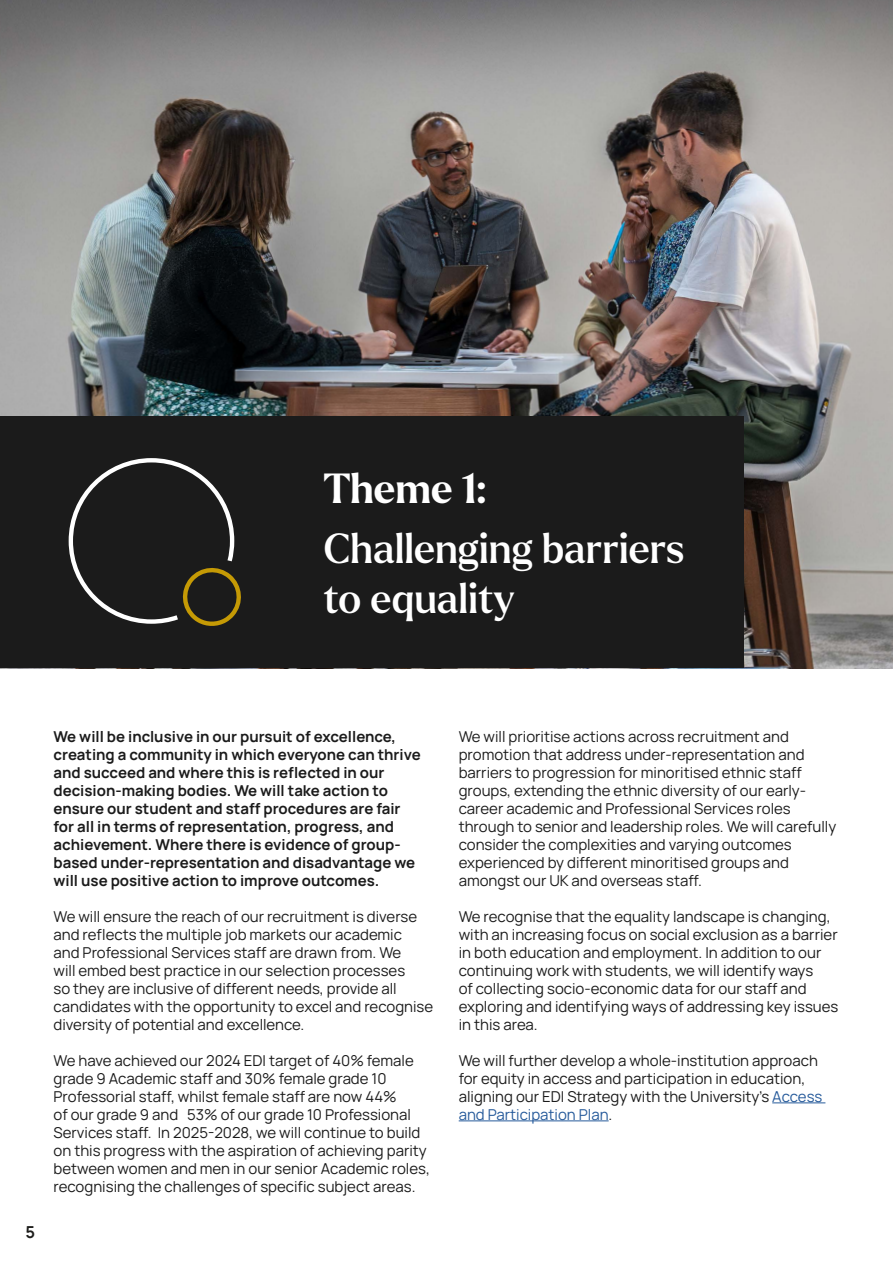
<style>
.page{position:relative;width:893px;height:1263px;background:#fff}
.page>*{position:absolute;margin:0;border:0;box-sizing:border-box;transform-origin:0 0}
.t1{font:500 40.95px/49.1px "Larken";color:#fff}
.t2{font:700 40.95px "Larken";color:#fff}
.t3{font:700 16.5px "Manrope";color:#1d1d1b}
.t4{font:15px/18px "Manrope";color:#1b1b1b}
.t5{font:700 15px/18px "Manrope";color:#1b1b1b}
.s1{color:#275b9b}
</style>
<div class="page">
<img style="left:0;top:0;width:893px;height:668px">
<div style="left:0;top:416px;width:744px;height:252px;background:#1b1b1b"></div>
<hr style="left:772px;top:1102px;width:53px;height:1px;background:#275b9b">
<hr style="left:459px;top:1120px;width:150px;height:1px;background:#275b9b">
<svg style="left:68px;top:458px;width:173px;height:168px"></svg>
<h1 class="t2" style="left:324px;top:462px;width:164px">Theme 1:</h1>
<h1 class="t1" style="left:324px;top:524px;width:362px">Challenging barriers to equality</h1>
<p class="t3" style="left:26px;top:1218px;width:11px">5</p>
<p class="t5" style="left:54px;top:726px;width:369px">We will be inclusive in our pursuit of excellence, creating a community in which everyone can thrive and succeed and where this is reflected in our decision-making bodies. We will take action to ensure our student and staff procedures are fair for all in terms of representation, progress, and achievement. Where there is evidence of group&shy;based under-representation and disadvantage we will use positive action to improve outcomes.</p>
<p class="t4" style="left:54px;top:907px;width:381px">We will ensure the reach of our recruitment is diverse and reflects the multiple job markets our academic<br>and Professional Services staff are drawn from. We<br>will embed best practice in our selection processes<br>so they are inclusive of different needs, provide all candidates with the opportunity to excel and recognise diversity of potential and excellence.</p>
<p class="t4" style="left:54px;top:1051px;width:378px">We have achieved our 2024 EDI target of 40% female grade 9 Academic staff and 30% female grade 10<br>Professorial staff, whilst female staff are now 44%<br>of our grade 9 and 53% of our grade 10 Professional Services staff. In 2025-2028, we will continue to build on this progress with the aspiration of achieving parity between women and men in our senior Academic roles, recognising the challenges of specific subject areas.</p>
<p class="t4" style="left:459px;top:727px;width:379px">We will prioritise actions across recruitment and promotion that address under-representation and barriers to progression for minoritised ethnic staff groups, extending the ethnic diversity of our early&shy;career academic and Professional Services roles through to senior and leadership roles. We will carefully consider the complexities and varying outcomes experienced by different minoritised groups and amongst our UK and overseas staff.</p>
<p class="t4" style="left:459px;top:907px;width:381px">We recognise that the equality landscape is changing, with an increasing focus on social exclusion as a barrier in both education and employment. In addition to our continuing work with students, we will identify ways<br>of collecting socio-economic data for our staff and exploring and identifying ways of addressing key issues in this area.</p>
<p class="t4" style="left:459px;top:1051px;width:365px">We will further develop a whole-institution approach for equity in access and participation in education, aligning our EDI Strategy with the University’s <span class="s1">Access and Participation Plan</span>.</p>
</div>
